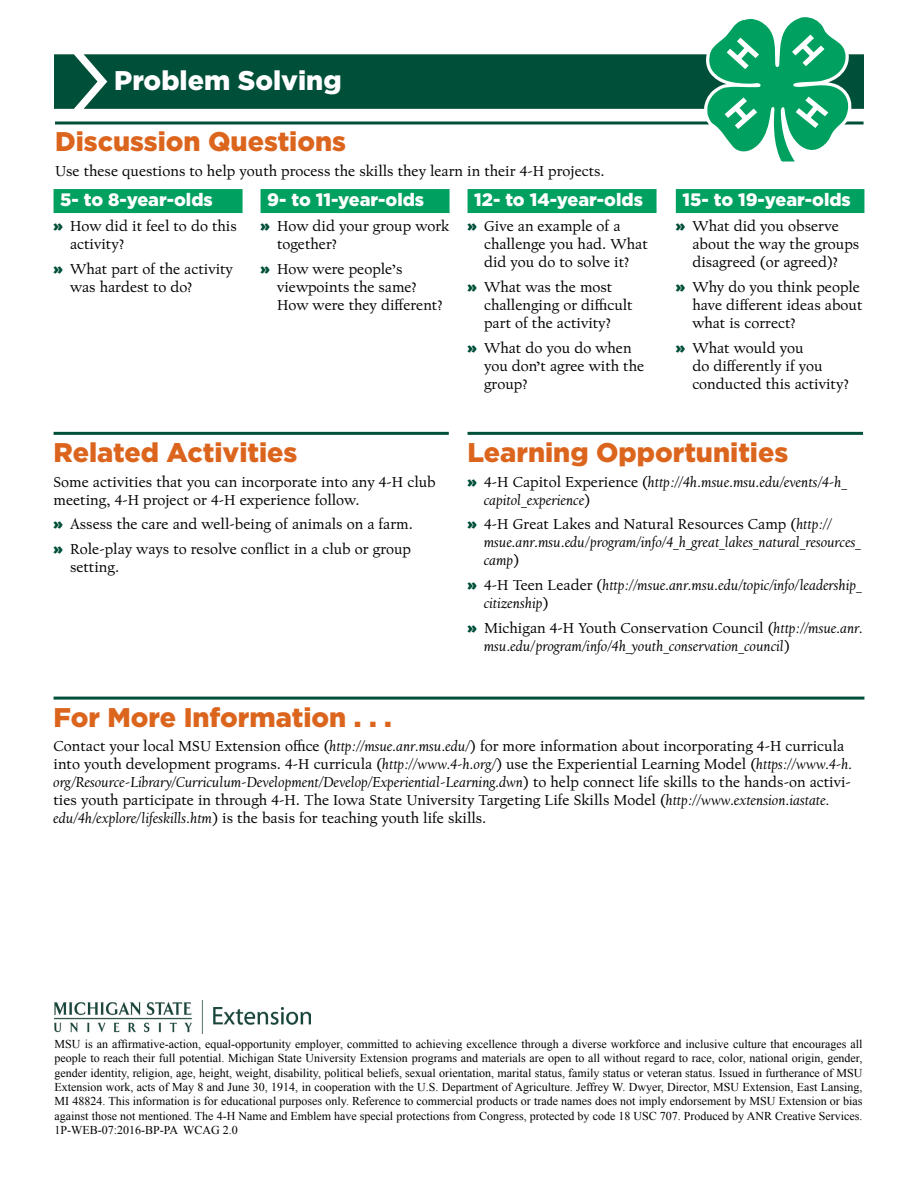
<style>
.page{position:relative;width:918px;height:1188px;background:#fff}
.page>*{position:absolute;margin:0;border:0;box-sizing:border-box;transform-origin:0 0}
.Subhead1{font:900 27px "Gotham";color:#dc651e}
.Subhead1-2{font:900 27px "Gotham";color:#fff}
.Subhead2{font:900 18px "Gotham";color:#fff}
.Body{font:15px/18px "Californian FB Text";color:#000}
.t1{font:italic 15px/18px "Californian FB Text";color:#000}
.Indicia{font:12px/14.4px "Times New Roman";color:#000;text-align:justify}
.s1{font-family:"Gotham";font-weight:900;color:#004f39}
.s2{font-family:"Gotham";font-weight:900;font-style:normal;color:#004f39}
.s3{font-style:normal}
.s4{font-style:italic}
</style>
<div class="page">
<div style="left:54px;top:54px;width:810px;height:55px;background:#004f39"></div>
<hr style="left:114px;top:60px;width:567px;height:3px;background:#004f39">
<hr style="left:55px;top:121px;width:809px;height:3px;background:#004f39">
<div style="left:54px;top:189px;width:189px;height:24px;background:#00a160"></div>
<div style="left:261px;top:189px;width:189px;height:24px;background:#00a160"></div>
<div style="left:468px;top:189px;width:189px;height:24px;background:#00a160"></div>
<div style="left:676px;top:189px;width:188px;height:24px;background:#00a160"></div>
<svg style="left:704px;top:17px;width:147px;height:145px"></svg>
<hr style="left:54px;top:432px;width:395px;height:3px;background:#004f39">
<hr style="left:468px;top:432px;width:395px;height:3px;background:#004f39">
<hr style="left:54px;top:697px;width:810px;height:3px;background:#004f39">
<img style="left:55px;top:1000px;width:255px;height:34px">
<h1 class="Subhead1-2" style="left:114px;top:62px;width:229px">Problem Solving</h1>
<h1 class="Subhead1" style="left:55px;top:123px;width:293px">Discussion Questions</h1>
<p class="Body" style="left:55px;top:163px;width:551px">Use these questions to help youth process the skills they learn in their 4-H projects.</p>
<h2 class="Subhead2" style="left:60px;top:187px;width:154px">5- to 8-year-olds</h2>
<p class="Body" style="left:70px;top:217px;width:168px;text-indent:-16px"><span class="s1">»</span> How did it feel to do this activity?</p>
<p class="Body" style="left:70px;top:260px;width:164px;text-indent:-16px"><span class="s1">»</span> What part of the activity was hardest to do?</p>
<h2 class="Subhead2" style="left:267px;top:187px;width:158px">9- to 11-year-olds</h2>
<p class="Body" style="left:277px;top:217px;width:174px;text-indent:-16px"><span class="s1">»</span> How did your group work together?</p>
<p class="Body" style="left:277px;top:260px;width:167px;text-indent:-16px"><span class="s1">»</span> How were people’s viewpoints the same?<br>How were they different?</p>
<h2 class="Subhead2" style="left:474px;top:187px;width:170px">12- to 14-year-olds</h2>
<p class="Body" style="left:484px;top:217px;width:165px;text-indent:-16px"><span class="s1">»</span> Give an example of a challenge you had. What did you do to solve it?</p>
<p class="Body" style="left:484px;top:278px;width:150px;text-indent:-16px"><span class="s1">»</span> What was the most challenging or difficult part of the activity?</p>
<p class="Body" style="left:484px;top:339px;width:162px;text-indent:-16px"><span class="s1">»</span> What do you do when you don’t agree with the group?</p>
<h2 class="Subhead2" style="left:683px;top:187px;width:170px">15- to 19-year-olds</h2>
<p class="Body" style="left:692px;top:217px;width:169px;text-indent:-16px"><span class="s1">»</span> What did you observe about the way the groups disagreed (or agreed)?</p>
<p class="Body" style="left:692px;top:278px;width:172px;text-indent:-16px"><span class="s1">»</span> Why do you think people have different ideas about what is correct?</p>
<p class="Body" style="left:692px;top:339px;width:158px;text-indent:-16px"><span class="s1">»</span> What would you<br>do differently if you conducted this activity?</p>
<h1 class="Subhead1" style="left:54px;top:434px;width:245px">Related Activities</h1>
<p class="Body" style="left:54px;top:473px;width:384px">Some activities that you can incorporate into any 4-H club meeting, 4-H project or 4-H experience follow.</p>
<p class="Body" style="left:54px;top:516px;width:361px"><span class="s1">»</span> Assess the care and well-being of animals on a farm.</p>
<p class="Body" style="left:70px;top:541px;width:343px;text-indent:-16px"><span class="s1">»</span> Role-play ways to resolve conflict in a club or group setting.</p>
<h1 class="Subhead1" style="left:468px;top:434px;width:322px">Learning Opportunities</h1>
<p class="t1" style="left:484px;top:473px;width:365px;text-indent:-16px"><span class="s2">»</span> <span class="s3">4-H Capitol Experience (</span>http://4h.msue.msu.edu/events/4-h_ capitol_experience<span class="s3">)</span></p>
<p class="t1" style="left:484px;top:516px;width:379px;text-indent:-16px"><span class="s2">»</span> <span class="s3">4-H Great Lakes and Natural Resources Camp (</span>http:// msue.anr.msu.edu/program/info/4_h_great_lakes_natural_resources_ camp<span class="s3">)</span></p>
<p class="t1" style="left:484px;top:576px;width:380px;text-indent:-16px"><span class="s2">»</span> <span class="s3">4-H Teen Leader (</span>http://msue.anr.msu.edu/topic/info/leadership_ citizenship<span class="s3">)</span></p>
<p class="t1" style="left:484px;top:619px;width:380px;text-indent:-16px"><span class="s2">»</span> <span class="s3">Michigan 4-H Youth Conservation Council (</span>http://msue.anr. msu.edu/program/info/4h_youth_conservation_council<span class="s3">)</span></p>
<h1 class="Subhead1" style="left:54px;top:698px;width:340px">For More Information . . .</h1>
<p class="Body" style="left:54px;top:738px;width:801px">Contact your local MSU Extension office (<span class="s4">http://msue.anr.msu.edu/</span>) for more information about incorporating 4-H curricula into youth development programs. 4-H curricula (<span class="s4">http://www.4-h.org/</span>) use the Experiential Learning Model (<span class="s4">https://www.4-h. org/Resource-Library/Curriculum-Development/Develop/Experiential-Learning.dwn</span>) to help connect life skills to the hands-on activi&shy;ties youth participate in through 4-H. The Iowa State University Targeting Life Skills Model (<span class="s4">http://www.extension.iastate. edu/4h/explore/lifeskills.htm</span>) is the basis for teaching youth life skills.</p>
<p class="Indicia" style="left:55px;top:1036px;width:809px">MSU is an affirmative-action, equal-opportunity employer, committed to achieving excellence through a diverse workforce and inclusive culture that encourages all people to reach their full potential. Michigan State University Extension programs and materials are open to all without regard to race, color, national origin, gender, gender identity, religion, age, height, weight, disability, political beliefs, sexual orientation, marital status, family status or veteran status. Issued in furtherance of MSU Extension work, acts of May 8 and June 30, 1914, in cooperation with the U.S. Department of Agriculture. Jeffrey W. Dwyer, Director, MSU Extension, East Lansing, MI 48824. This information is for educational purposes only. Reference to commercial products or trade names does not imply endorsement by MSU Extension or bias against those not mentioned. The 4-H Name and Emblem have special protections from Congress, protected by code 18 USC 707. Produced by ANR Creative Services.<br>1P-WEB-07:2016-BP-PA WCAG 2.0</p>
</div>
